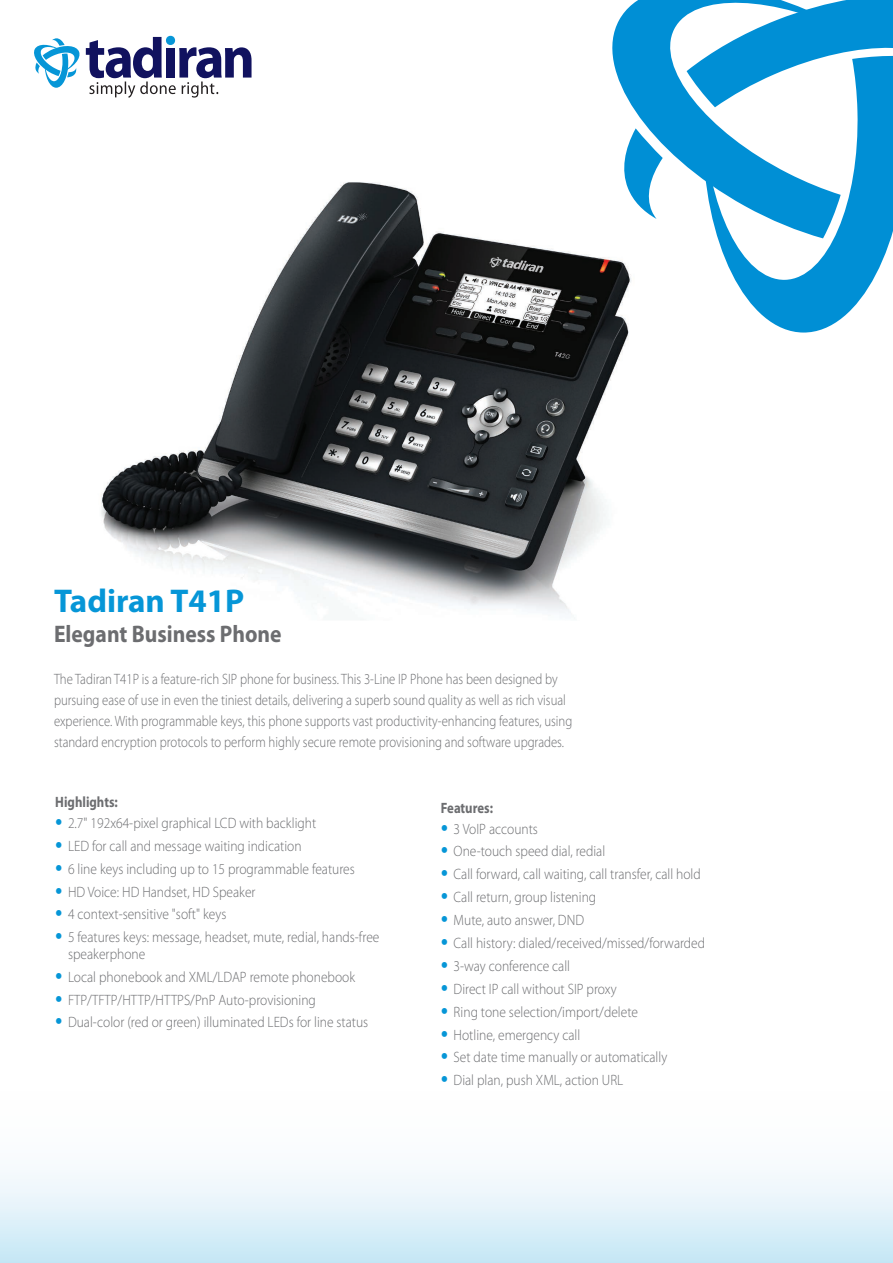
<style>
.page{position:relative;width:893px;height:1263px;background:#fff}
.page>*{position:absolute;margin:0;border:0;box-sizing:border-box;transform-origin:0 0}
.t1{font:700 33px "Myriad Pro";color:#0696d7}
.t2{font:700 24px "Myriad Pro";color:#6c6d70;scale:.9 1}
.t3{font:300 15px/16.5px "Myriad Pro";color:#6c6d70;scale:.9 1}
.t4{font:300 15px/21px "Myriad Pro";color:#6c6d70;scale:.85 1}
.t5{font:700 15px "Myriad Pro";color:#6c6d70;scale:.85 1}
.s1{font-family:"Helvetica";font-size:16.5px;color:#0696d7}
</style>
<div class="page">
<img style="left:101px;top:182px;width:530px;height:432px">
<svg style="left:34px;top:37px;width:218px;height:61px"></svg>
<svg style="left:721px;top:248px;width:167px;height:85px;fill:#008fd5"></svg>
<svg style="left:592px;top:0;width:301px;height:248px"></svg>
<svg style="left:0;top:1173px;width:893px;height:90px"></svg>
<h1 class="t1" style="left:54px;top:580px;width:192px">Tadiran T41P</h1>
<h2 class="t2" style="left:54px;top:618px;width:254px">Elegant Business Phone</h2>
<p class="t4" style="left:54px;top:669px;width:611px">The Tadiran T41 aisP feature-rich SIP phone for business. This 3-Line IP Phone has been designed by pursuing ease of use in even the tiniest details, delivering a superb sound quality as well as rich visual experience. With programmable keys, this phone supports vast productivity-enhancing features, using standard encryption protocols to perform highly secure remote provisioning and software upgrades.</p>
<p class="t5" style="left:55px;top:792px;width:75px">Highlights:</p>
<p class="t3" style="left:55px;top:814px;width:292px"><span class="s1">•</span> 2.7" 192x64-pixel graphical LCD with backlight</p>
<p class="t3" style="left:55px;top:837px;width:275px"><span class="s1">•</span> LED for call and message waiting indication</p>
<p class="t3" style="left:55px;top:860px;width:334px"><span class="s1">•</span> 6 line keys including up to 15 programmable features</p>
<p class="t3" style="left:55px;top:883px;width:224px"><span class="s1">•</span> HD Voice: HD Handset, HD Speaker</p>
<p class="t3" style="left:55px;top:906px;width:192px"><span class="s1">•</span> 4 context-sensitive "soft" keys</p>
<p class="t3" style="left:68px;top:929px;width:347px;text-indent:-13px"><span class="s1">•</span> 5 features keys: message, headset, mute, redial, hands-free speakerphone</p>
<p class="t3" style="left:55px;top:968px;width:335px"><span class="s1">•</span> Local phonebook and XML/LDAP remote phonebook</p>
<p class="t3" style="left:55px;top:991px;width:291px"><span class="s1">•</span> FTP/TFTP/HTTP/HTTPS/PnP Auto-provisioning</p>
<p class="t3" style="left:55px;top:1014px;width:349px"><span class="s1">•</span> Dual-color (red or green) illuminated LEDs for line status</p>
<p class="t5" style="left:441px;top:798px;width:63px">Features:</p>
<p class="t3" style="left:441px;top:820px;width:109px"><span class="s1">•</span> 3 VoIP accounts</p>
<p class="t3" style="left:441px;top:843px;width:184px"><span class="s1">•</span> One-touch speed dial, redial</p>
<p class="t3" style="left:441px;top:866px;width:290px"><span class="s1">•</span> Call forward, call waiting, call transfer, call hold</p>
<p class="t3" style="left:441px;top:889px;width:174px"><span class="s1">•</span> Call return, group listening</p>
<p class="t3" style="left:441px;top:912px;width:161px"><span class="s1">•</span> Mute, auto answer, DND</p>
<p class="t3" style="left:441px;top:935px;width:295px"><span class="s1">•</span> Call history: dialed/received/missed/forwarded</p>
<p class="t3" style="left:441px;top:957px;width:145px"><span class="s1">•</span> 3-way conference call</p>
<p class="t3" style="left:441px;top:980px;width:197px"><span class="s1">•</span> Direct IP call without SIP proxy</p>
<p class="t3" style="left:441px;top:1003px;width:220px"><span class="s1">•</span> Ring tone selection/import/delete</p>
<p class="t3" style="left:441px;top:1026px;width:156px"><span class="s1">•</span> Hotline, emergency call</p>
<p class="t3" style="left:441px;top:1049px;width:253px"><span class="s1">•</span> Set date time manually or automatically</p>
<p class="t3" style="left:441px;top:1072px;width:204px"><span class="s1">•</span> Dial plan, push XML, action URL</p>
</div>
